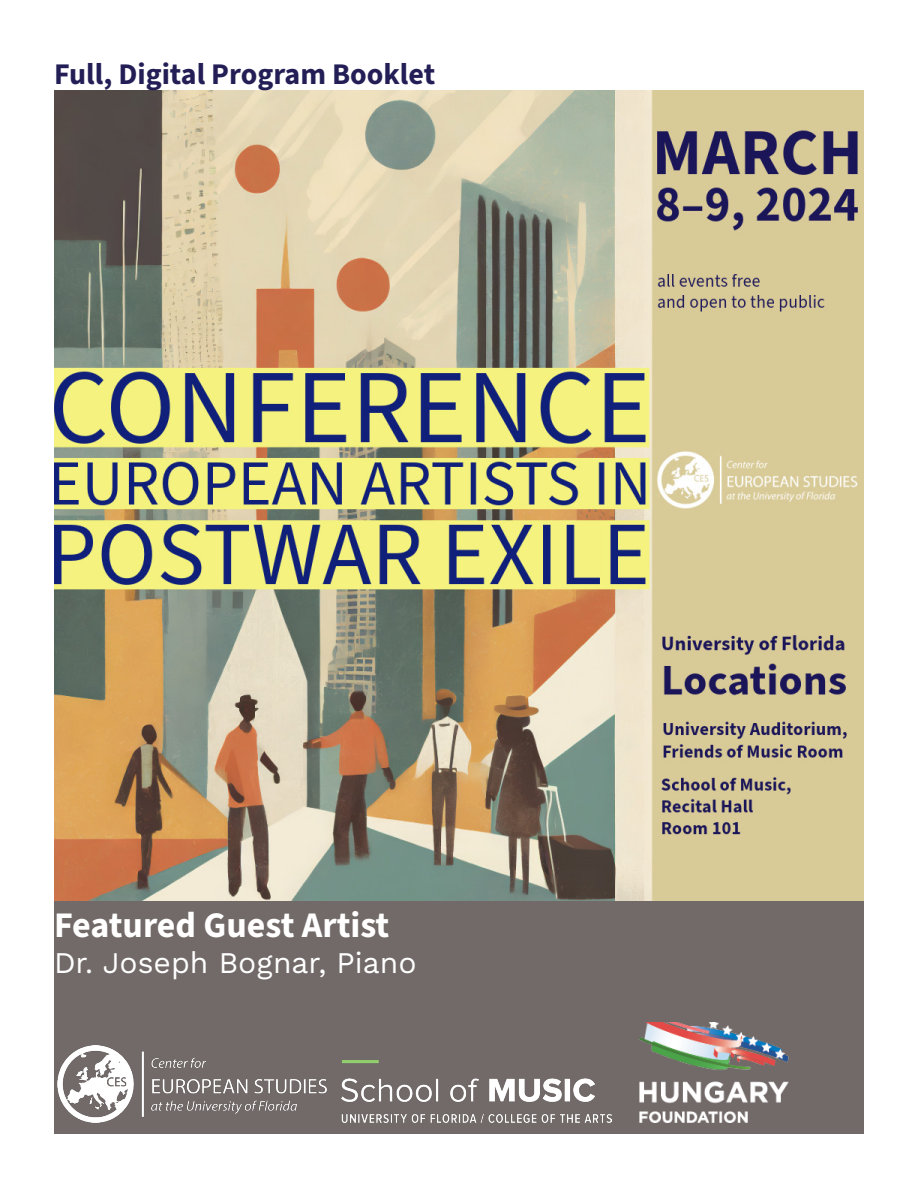
<style>
.page{position:relative;width:918px;height:1188px;background:#fff}
.page>*{position:absolute;margin:0;border:0;box-sizing:border-box;transform-origin:0 0}
.t1{font:700 36px "Source Sans 3";color:#fff}
.t2{font:700 30px "Source Sans 3";color:#231f56}
.t3{font:30px "Work Sans";color:#fff}
</style>
<div class="page">
<div style="left:54px;top:864px;width:810px;height:270px;background:#726a68"></div>
<img style="left:341px;top:1060px;width:270px;height:62px">
<img style="left:639px;top:1022px;width:150px;height:100px">
<img style="left:54px;top:91px;width:810px;height:810px">
<img style="left:57px;top:1046px;width:270px;height:76px">
<p class="t2" style="left:54px;top:54px;width:383px">Full, Digital Program Booklet</p>
<p class="t1" style="left:54px;top:901px;width:337px">Featured Guest Artist</p>
<p class="t3" style="left:54px;top:945px;width:364px">Dr. Joseph Bognar, Piano</p>
</div>
